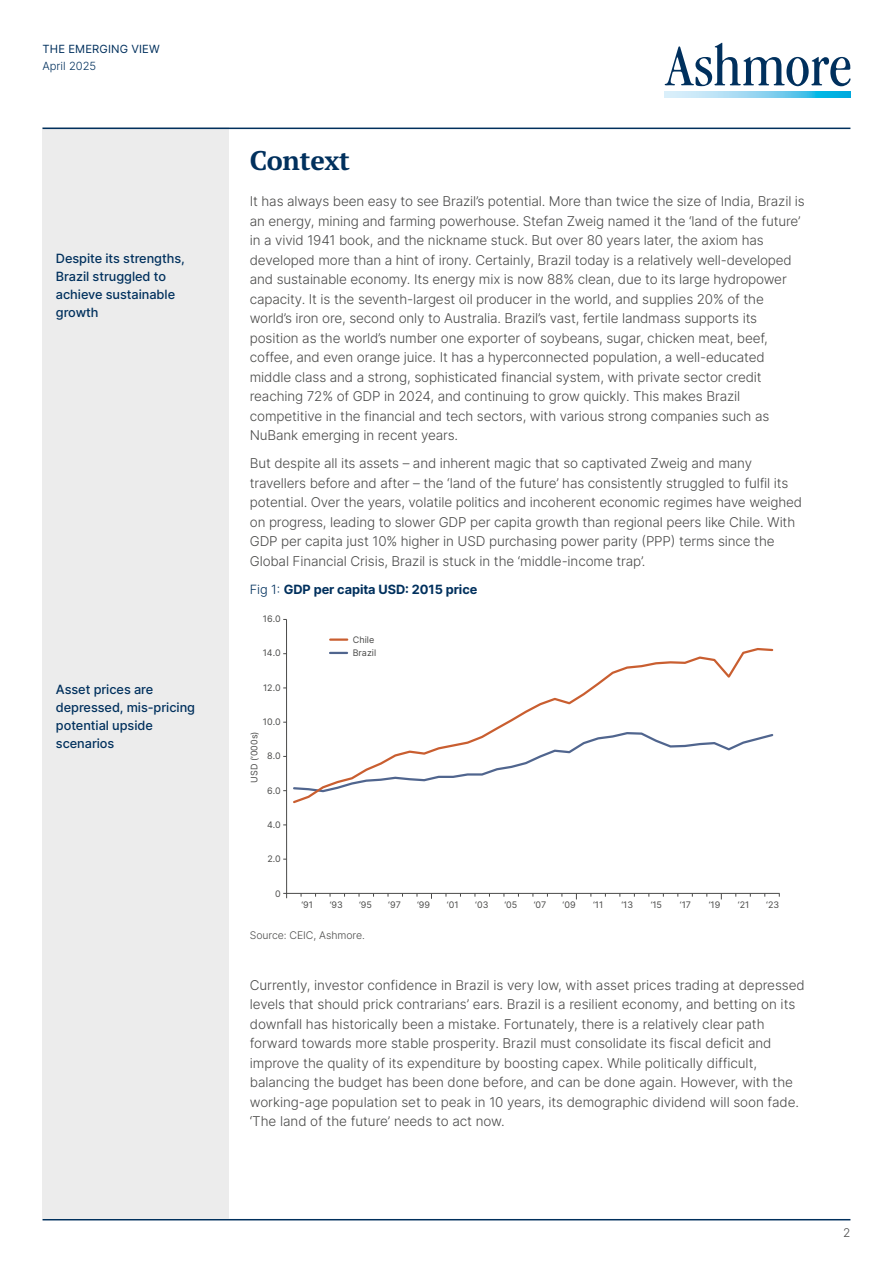
<style>
.page{position:relative;width:893px;height:1263px;background:#fff}
.page>*{position:absolute;margin:0;border:0;box-sizing:border-box;transform-origin:0 0}
.t1{font:700 27px "PT Serif Pro";letter-spacing:-.005em;color:#00305d}
.t2{font:300 13.5px/19.5px "Inter";letter-spacing:-.01em;color:#4a4a49}
.t3{font:500 12.75px/18px "Inter";letter-spacing:-.005em;color:#00305d}
.t4{font:700 12.75px "Inter";letter-spacing:-.005em;color:#00305d}
.t5{font:300 12px "Inter";color:#4a4a49}
.t6{font:11.25px "Inter";letter-spacing:.01em;color:#00305d}
.t7{font:300 11.25px "Inter";color:#00305d}
.t8{font:300 10.5px "Inter";letter-spacing:-.005em;color:#4a4a49}
.t9{font:9px "Inter";color:#4a4a49}
.s1{font-weight:300}
</style>
<div class="page">
<svg style="left:665px;top:43px;width:185px;height:43px"></svg>
<svg style="left:665px;top:92px;width:185px;height:6px"></svg>
<hr style="left:43px;top:1219px;width:807px;height:1px;background:#00305d">
<div style="left:43px;top:128px;width:186px;height:1091px;background:#ececec"></div>
<hr style="left:43px;top:128px;width:807px;height:1px;background:#00305d">
<svg style="left:293px;top:648px;width:481px;height:156px"></svg>
<svg style="left:283px;top:731px;width:491px;height:62px"></svg>
<svg style="left:330px;top:652px;width:17px;height:2px"></svg>
<hr style="left:330px;top:638px;width:17px;height:3px;background:#c95e30">
<hr style="left:283px;top:893px;width:497px;height:1px;background:#4a4a49">
<hr style="left:286px;top:619px;width:1px;height:279px;background:#4a4a49">
<p class="t6" style="left:43px;top:41px;width:119px">THE EMERGING VIEW</p>
<p class="t7" style="left:43px;top:58px;width:55px">April 2025</p>
<p class="t3" style="left:56px;top:249px;width:131px">Despite its strengths,<br>Brazil struggled to achieve sustainable growth</p>
<p class="t3" style="left:56px;top:680px;width:141px">Asset prices are depressed, mis-pricing potential upside scenarios</p>
<h1 class="t1" style="left:250px;top:142px;width:102px">Context</h1>
<p class="t2" style="left:250px;top:191px;width:557px">It has always been easy to see Brazil’s potential. More than twice the size of India, Brazil is an energy, mining and farming powerhouse. Stefan Zweig named it the ‘land of the future’ in a vivid 1941 book, and the nickname stuck. But over 80 years later, the axiom has developed more than a hint of irony. Certainly, Brazil today is a relatively well-developed and sustainable economy. Its energy mix is now 88% clean, due to its large hydropower capacity. It is the seventh-largest oil producer in the world, and supplies 20% of the world’s iron ore, second only to Australia. Brazil’s vast, fertile landmass supports its position as the world’s number one exporter of soybeans, sugar, chicken meat, beef, coffee, and even orange juice. It has a hyperconnected population, a well-educated middle class and a strong, sophisticated financial system, with private sector credit reaching 72% of GDP in 2024, and continuing to grow quickly. This makes Brazil competitive in the financial and tech sectors, with various strong companies such as NuBank emerging in recent years.</p>
<p class="t2" style="left:250px;top:453px;width:554px">But despite all its assets – and inherent magic that so captivated Zweig and many travellers before and after – the ‘land of the future’ has consistently struggled to fulfil its potential. Over the years, volatile politics and incoherent economic regimes have weighed on progress, leading to slower GDP per capita growth than regional peers like Chile. With GDP per capita just 10% higher in USD purchasing power parity (PPP) terms since the Global Financial Crisis, Brazil is stuck in the ‘middle-income trap’.</p>
<p class="t4" style="left:250px;top:580px;width:229px"><span class="s1">Fig 1:</span> GDP per capita USD: 2015 price</p>
<p class="t9" style="left:263px;top:613px;width:19px">16.0</p>
<p class="t9" style="left:263px;top:648px;width:20px">14.0</p>
<p class="t9" style="left:263px;top:682px;width:19px">12.0</p>
<p class="t9" style="left:263px;top:716px;width:19px">10.0</p>
<p class="t9" style="left:249px;top:782px;width:53px;rotate:-90deg">USD (’000s)</p>
<p class="t9" style="left:267px;top:751px;width:15px">8.0</p>
<p class="t9" style="left:267px;top:785px;width:15px">6.0</p>
<p class="t9" style="left:267px;top:819px;width:15px">4.0</p>
<p class="t9" style="left:267px;top:854px;width:15px">2.0</p>
<p class="t9" style="left:275px;top:888px;width:7px">0</p>
<p class="t9" style="left:353px;top:634px;width:23px">Chile</p>
<p class="t9" style="left:353px;top:648px;width:25px">Brazil</p>
<p class="t9" style="left:301px;top:899px;width:13px">‘91</p>
<p class="t9" style="left:534px;top:899px;width:14px">‘07</p>
<p class="t9" style="left:330px;top:899px;width:15px">‘93</p>
<p class="t9" style="left:359px;top:899px;width:14px">‘95</p>
<p class="t9" style="left:388px;top:899px;width:14px">‘97</p>
<p class="t9" style="left:417px;top:899px;width:15px">‘99</p>
<p class="t9" style="left:447px;top:899px;width:13px">‘01</p>
<p class="t9" style="left:475px;top:899px;width:15px">‘03</p>
<p class="t9" style="left:504px;top:899px;width:14px">‘05</p>
<p class="t9" style="left:563px;top:899px;width:15px">‘09</p>
<p class="t9" style="left:680px;top:899px;width:13px">‘17</p>
<p class="t9" style="left:593px;top:899px;width:12px">‘11</p>
<p class="t9" style="left:621px;top:899px;width:13px">‘13</p>
<p class="t9" style="left:651px;top:899px;width:13px">‘15</p>
<p class="t9" style="left:709px;top:899px;width:13px">‘19</p>
<p class="t9" style="left:738px;top:899px;width:13px">‘21</p>
<p class="t9" style="left:766px;top:899px;width:14px">‘23</p>
<p class="t8" style="left:250px;top:927px;width:117px">Source: CEIC, Ashmore.</p>
<p class="t2" style="left:250px;top:975px;width:556px">Currently, investor confidence in Brazil is very low, with asset prices trading at depressed levels that should prick contrarians’ ears. Brazil is a resilient economy, and betting on its downfall has historically been a mistake. Fortunately, there is a relatively clear path forward towards more stable prosperity. Brazil must consolidate its fiscal deficit and improve the quality of its expenditure by boosting capex. While politically difficult, balancing the budget has been done before, and can be done again. However, with the working-age population set to peak in 10 years, its demographic dividend will soon fade. ‘The land of the future’ needs to act now.</p>
<p class="t5" style="left:843px;top:1224px;width:9px">2</p>
</div>
